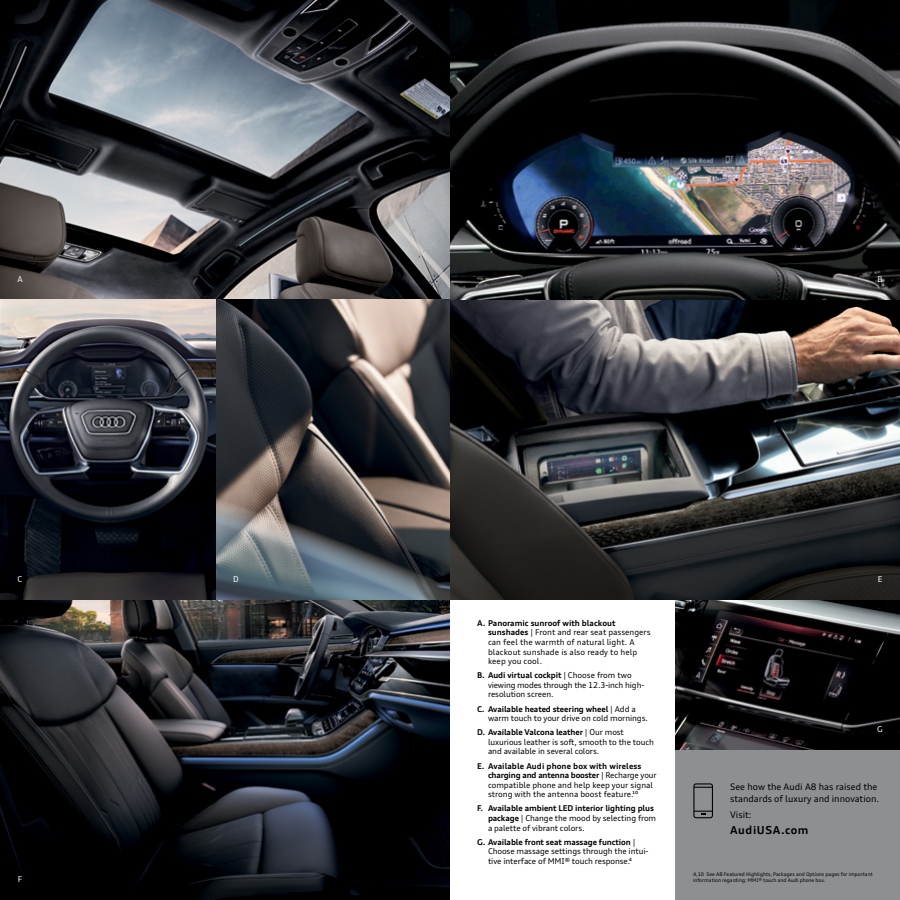
<style>
.page{position:relative;width:900px;height:900px;background:#fff}
.page>*{position:absolute;margin:0;border:0;box-sizing:border-box;transform-origin:0 0}
.t1{font:700 11px "Audi Type";letter-spacing:.05em;color:#000}
.t2{font:9px/12px "Audi Type";color:#000}
.t3{font:8px/9.6px "Audi Type";letter-spacing:-.01em;color:#000}
.t4{font:8px/9.6px "Audi Type";letter-spacing:.01em;color:#000}
.t5{font:8px "Audi Type";color:#fff}
.t6{font:5px/6px "Audi Type";color:#000}
.s1{font-weight:700}
</style>
<div class="page">
<div style="left:675px;top:750px;width:225px;height:150px;background:#8c9091"></div>
<img style="left:675px;top:600px;width:225px;height:150px">
<img style="left:0;top:0;width:900px;height:600px">
<img style="left:0;top:600px;width:450px;height:300px">
<svg style="left:693px;top:783px;width:20px;height:35px"></svg>
<p class="t5" style="left:17px;top:274px;width:7px">A</p>
<p class="t5" style="left:877px;top:274px;width:7px">B</p>
<p class="t5" style="left:18px;top:574px;width:6px">C</p>
<p class="t5" style="left:233px;top:574px;width:7px">D</p>
<p class="t5" style="left:18px;top:874px;width:6px">F</p>
<p class="t4" style="left:488px;top:618px;width:164px;text-indent:-11px"><span class="s1">A. Panoramic sunroof with blackout sunshades</span> | Front and rear seat passengers can feel the warmth of natural light. A blackout sunshade is also ready to help keep you cool.</p>
<p class="t3" style="left:488px;top:671px;width:158px;text-indent:-11px"><span class="s1">B. Audi virtual cockpit</span> | Choose from two viewing modes through the 12.3-inch high&shy;resolution screen.</p>
<p class="t3" style="left:488px;top:704px;width:161px;text-indent:-11px"><span class="s1">C. Available heated steering wheel</span> | Add a warm touch to your drive on cold mornings.</p>
<p class="t3" style="left:488px;top:728px;width:167px;text-indent:-11px"><span class="s1">D. Available Valcona leather</span> | Our most luxurious leather is soft, smooth to the touch and available in several colors.</p>
<p class="t3" style="left:488px;top:761px;width:170px;text-indent:-11px"><span class="s1">E. Available Audi phone box with wireless charging and antenna booster</span> | Recharge your compatible phone and help keep your signal strong with the antenna boost feature.¹⁰</p>
<p class="t3" style="left:488px;top:804px;width:170px;text-indent:-11px"><span class="s1">F. Available ambient LED interior lighting plus package</span> | Change the mood by selecting from a palette of vibrant colors.</p>
<p class="t3" style="left:488px;top:837px;width:162px;text-indent:-11px"><span class="s1">G. Available front seat massage function</span> |<br>Choose massage settings through the intui&shy;tive interface of MMI® touch response.⁴</p>
<p class="t5" style="left:878px;top:574px;width:6px">E</p>
<p class="t5" style="left:877px;top:725px;width:7px">G</p>
<p class="t2" style="left:730px;top:781px;width:151px">See how the Audi A8 has raised the standards of luxury and innovation.</p>
<p class="t2" style="left:730px;top:809px;width:23px">Visit:</p>
<h1 class="t1" style="left:730px;top:824px;width:80px">AudiUSA.com</h1>
<p class="t6" style="left:693px;top:871px;width:181px">4,10 See A8 Featured Highlights, Packages and Options pages for important information regarding: MMI® touch and Audi phone box.</p>
</div>
